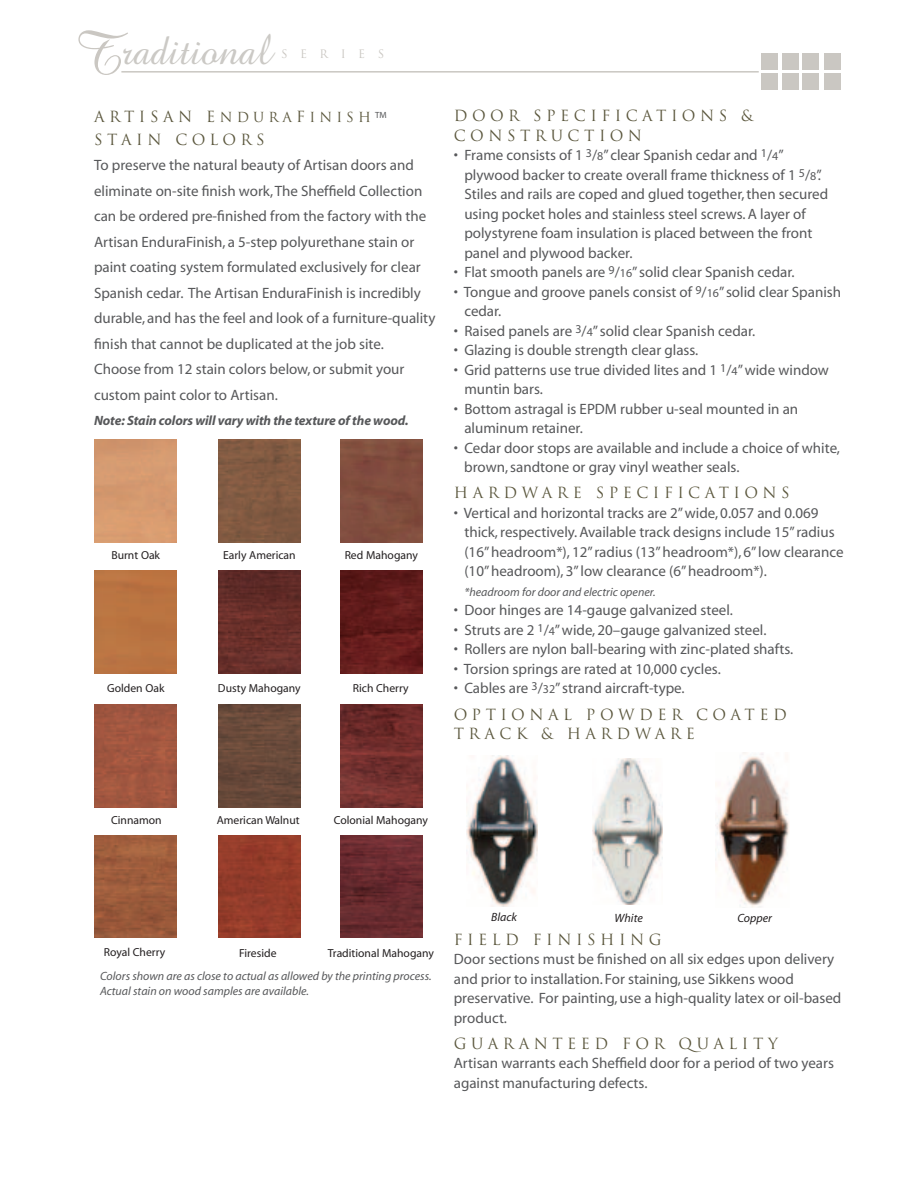
<style>
.page{position:relative;width:918px;height:1188px;background:#fff}
.page>*{position:absolute;margin:0;border:0;box-sizing:border-box;transform-origin:0 0}
.t1{font:43.65px "Amazone BT";color:#cbc9c5}
.t2{font:15px/19.5px "Myriad";color:#57585a}
.t3{font:15px/19.5px "Trajan";letter-spacing:.3em;color:#5b573d}
.t4{font:italic 700 13.5px "Myriad";letter-spacing:-.01em;color:#57585a}
.t5{font:13.5px "Trajan";letter-spacing:.3em;color:#5b573d}
.t6{font:italic 12px/15px "Myriad";color:#57585a}
.t7{font:italic 12px "Myriad";color:#231f20}
.t8{font:11.7px "Myriad";color:#231f20}
.t9{font:11.4px "Trajan";letter-spacing:1.1em;color:#cac7c2}
.s1{font-size:60.6px;color:#cac7c2}
.s2{font-size:15px}
.s3{font-size:12px}
</style>
<div class="page">
<div style="left:94px;top:571px;width:82px;height:102px;background:#ba7441"></div>
<img style="left:341px;top:835px;width:82px;height:103px">
<img style="left:218px;top:705px;width:82px;height:102px">
<img style="left:94px;top:705px;width:82px;height:102px">
<img style="left:341px;top:571px;width:82px;height:102px">
<img style="left:218px;top:440px;width:82px;height:102px">
<div style="left:341px;top:440px;width:82px;height:102px;background:#814d3e"></div>
<div style="left:94px;top:440px;width:82px;height:102px;background:#d69b70"></div>
<img style="left:341px;top:705px;width:82px;height:102px">
<img style="left:218px;top:835px;width:82px;height:103px">
<img style="left:94px;top:835px;width:82px;height:103px">
<img style="left:218px;top:571px;width:82px;height:102px">
<img style="left:467px;top:756px;width:71px;height:150px">
<img style="left:592px;top:758px;width:70px;height:147px">
<img style="left:716px;top:753px;width:73px;height:155px">
<div style="left:761px;top:53px;width:17px;height:17px;background:#cac7c2"></div>
<div style="left:782px;top:53px;width:17px;height:17px;background:#cac7c2"></div>
<div style="left:802px;top:53px;width:17px;height:17px;background:#cac7c2"></div>
<div style="left:824px;top:53px;width:17px;height:17px;background:#cac7c2"></div>
<div style="left:761px;top:73px;width:17px;height:17px;background:#cac7c2"></div>
<div style="left:782px;top:73px;width:17px;height:17px;background:#cac7c2"></div>
<div style="left:802px;top:73px;width:17px;height:17px;background:#cac7c2"></div>
<div style="left:824px;top:73px;width:17px;height:17px;background:#cac7c2"></div>
<hr style="left:121px;top:71px;width:638px;height:2px;background:#cac7c2">
<h1 class="t1" style="left:73px;top:37px;width:200px"><span class="s1">T</span>raditional</h1>
<p class="t9" style="left:281px;top:47px;width:105px">SERIES</p>
<p class="t5" style="left:94px;top:110px;width:294px"><span class="s2">ARTISAN E</span>NDURA<span class="s2">F</span>INISH <sup>TM</sup></p>
<p class="t3" style="left:94px;top:130px;width:172px">STAIN COLORS</p>
<p class="t2" style="left:94px;top:154px;width:343px;line-height:25.5px">To preserve the natural beauty of Artisan doors and eliminate on-site finish work, The Sheffield Collection can be ordered pre-finished from the factory with the Artisan EnduraFinish, a 5-step polyurethane stain or paint coating system formulated exclusively for clear Spanish cedar. The Artisan EnduraFinish is incredibly durable, and has the feel and look of a furniture-quality finish that cannot be duplicated at the job site.<br>Choose from 12 stain colors below, or submit your custom paint color to Artisan.</p>
<p class="t4" style="left:94px;top:416px;width:316px">Note: Stain colors will vary with the texture of the wood.</p>
<p class="t8" style="left:111px;top:551px;width:50px">Burnt Oak</p>
<p class="t8" style="left:107px;top:683px;width:59px">Golden Oak</p>
<p class="t8" style="left:223px;top:551px;width:74px">Early American</p>
<p class="t8" style="left:345px;top:551px;width:75px">Red Mahogany</p>
<p class="t8" style="left:218px;top:683px;width:84px">Dusty Mahogany</p>
<p class="t8" style="left:353px;top:683px;width:57px">Rich Cherry</p>
<p class="t3" style="left:454px;top:106px;width:301px">DOOR SPECIFICATIONS &amp;<br>CONSTRUCTION</p>
<p class="t2" style="left:464px;top:146px;width:365px;text-indent:-11px">• Frame consists of 1 <sup>3</sup>/<span class="s3">8</span>” clear Spanish cedar and <sup>1</sup>/<span class="s3">4</span>” plywood backer to create overall frame thickness of 1 <sup>5</sup>/<span class="s3">8</span>”.<br>Stiles and rails are coped and glued together, then secured using pocket holes and stainless steel screws. A layer of polystyrene foam insulation is placed between the front panel and plywood backer.</p>
<p class="t2" style="left:454px;top:263px;width:342px">• Flat smooth panels are <sup>9</sup>/<span class="s3">16</span>” solid clear Spanish cedar.</p>
<p class="t2" style="left:464px;top:283px;width:378px;text-indent:-11px">• Tongue and groove panels consist of <sup>9</sup>/<span class="s3">16</span>” solid clear Spanish cedar.</p>
<p class="t2" style="left:454px;top:322px;width:303px">• Raised panels are <sup>3</sup>/<span class="s3">4</span>” solid clear Spanish cedar.</p>
<p class="t2" style="left:454px;top:341px;width:246px">• Glazing is double strength clear glass.</p>
<p class="t2" style="left:464px;top:361px;width:366px;text-indent:-11px">• Grid patterns use true divided lites and 1 <sup>1</sup>/<span class="s3">4</span>” wide window muntin bars.</p>
<p class="t2" style="left:464px;top:400px;width:335px;text-indent:-11px">• Bottom astragal is EPDM rubber u-seal mounted in an aluminum retainer.</p>
<p class="t2" style="left:464px;top:439px;width:377px;text-indent:-10px">• Cedar door stops are available and include a choice of white, brown, sandtone or gray vinyl weather seals.</p>
<p class="t3" style="left:454px;top:483px;width:338px">HARDWARE SPECIFICATIONS</p>
<p class="t2" style="left:464px;top:504px;width:381px;text-indent:-11px">• Vertical and horizontal tracks are 2” wide, 0.057 and 0.069 thick, respectively. Available track designs include 15” radius (16” headroom*), 12” radius (13” headroom*), 6” low clearance (10” headroom), 3” low clearance (6” headroom*).</p>
<p class="t6" style="left:464px;top:585px;width:193px">*headroom for door and electric opener.</p>
<p class="t2" style="left:454px;top:602px;width:281px">• Door hinges are 14-gauge galvanized steel.</p>
<p class="t2" style="left:454px;top:621px;width:314px">• Struts are 2 <sup>1</sup>/<span class="s3">4</span>” wide, 20–gauge galvanized steel.</p>
<p class="t2" style="left:454px;top:641px;width:341px">• Rollers are nylon ball-bearing with zinc-plated shafts.</p>
<p class="t2" style="left:454px;top:660px;width:268px">• Torsion springs are rated at 10,000 cycles.</p>
<p class="t2" style="left:454px;top:680px;width:232px">• Cables are <sup>3</sup>/<span class="s3">32</span>” strand aircraft-type.</p>
<p class="t3" style="left:454px;top:705px;width:334px">OPTIONAL POWDER COATED<br>TRACK &amp; HARDWARE</p>
<p class="t8" style="left:111px;top:816px;width:52px">Cinnamon</p>
<p class="t8" style="left:217px;top:816px;width:84px">American Walnut</p>
<p class="t8" style="left:334px;top:816px;width:96px">Colonial Mahogany</p>
<p class="t8" style="left:104px;top:948px;width:63px">Royal Cherry</p>
<p class="t8" style="left:239px;top:949px;width:39px">Fireside</p>
<p class="t8" style="left:328px;top:949px;width:108px">Traditional Mahogany</p>
<p class="t6" style="left:100px;top:969px;width:333px">Colors shown are as close to actual as allowed by the printing process.<br>Actual stain on wood samples are available.</p>
<p class="t7" style="left:491px;top:912px;width:27px">Black</p>
<p class="t7" style="left:615px;top:914px;width:30px">White</p>
<p class="t7" style="left:737px;top:914px;width:36px">Copper</p>
<p class="t3" style="left:454px;top:930px;width:210px">FIELD FINISHING</p>
<p class="t2" style="left:454px;top:950px;width:389px">Door sections must be finished on all six edges upon delivery and prior to installation. For staining, use Sikkens wood preservative. For painting, use a high-quality latex or oil-based product.</p>
<p class="t3" style="left:454px;top:1034px;width:326px">GUARANTEED FOR QUALITY</p>
<p class="t2" style="left:454px;top:1055px;width:382px">Artisan warrants each Sheffield door for a period of two years against manufacturing defects.</p>
</div>
